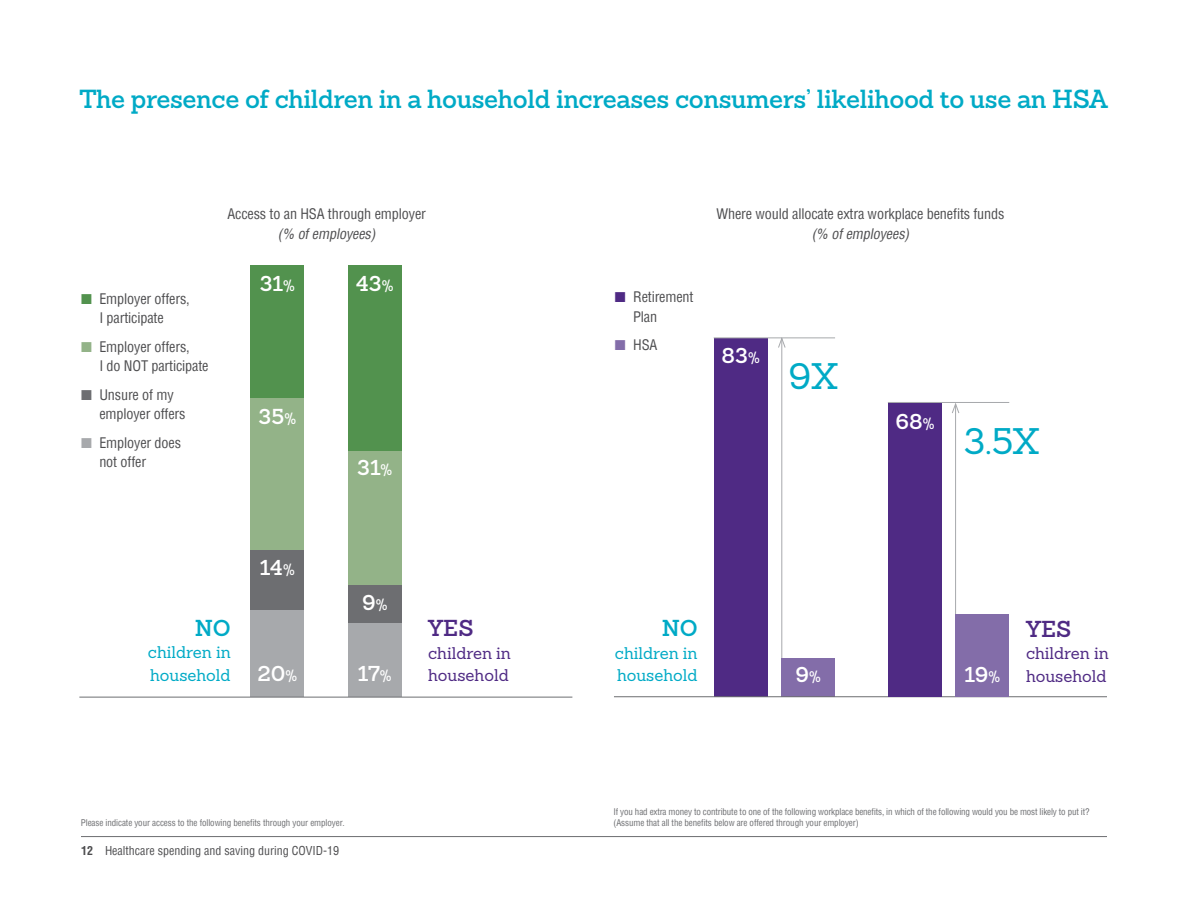
<style>
.page{position:relative;width:1188px;height:918px;background:#fff}
.page>*{position:absolute;margin:0;border:0;box-sizing:border-box;transform-origin:0 0}
.t1{font:36px "Sanchez Slab";color:#00aac6}
.t2{font:600 25.5px "Sanchez Slab";letter-spacing:-.015em;color:#00aac6}
.t3{font:600 22.5px "Sanchez Slab";color:#4f2a84}
.t4{font:600 22.5px "Sanchez Slab";color:#00aac6}
.t5{font:600 21px "Sanchez Slab";color:#fff}
.t6{font:16.5px/22.5px "Sanchez Slab";color:#00aac6}
.t7{font:16.5px/22.5px "Sanchez Slab";color:#4f2a84}
.t8{font:condensed 14.25px/19.5px "Helvetica";letter-spacing:-.01em;color:#4d4d4f}
.t9{font:italic condensed 14.25px "Helvetica";color:#4d4d4f}
.t10{font:condensed 12px "Helvetica";color:#4d4d4f}
.t11{font:condensed 9px/10.5px "Helvetica";letter-spacing:-.01em;color:#6d6e71}
.s1{color:#52924e}
.s2{color:#93b388}
.s3{color:#6d6e71}
.s4{color:#a7a9ac}
.s5{font-size:15px}
.s6{font-family:"Helvetica LT Std";font-weight:700}
.s7{color:#4f2a84}
.s8{color:#836da9}
</style>
<div class="page">
<hr style="left:1187px;top:0;width:1px;height:381px;background:#d1d3d4">
<hr style="left:81px;top:836px;width:1026px;height:1px;background:#6d6e71">
<div style="left:250px;top:265px;width:54px;height:134px;background:#52924e"></div>
<div style="left:250px;top:399px;width:54px;height:151px;background:#93b388"></div>
<div style="left:250px;top:550px;width:54px;height:61px;background:#6d6e71"></div>
<div style="left:250px;top:611px;width:54px;height:86px;background:#a7a9ac"></div>
<div style="left:348px;top:265px;width:54px;height:186px;background:#52924e"></div>
<div style="left:348px;top:451px;width:54px;height:134px;background:#93b388"></div>
<div style="left:348px;top:585px;width:54px;height:38px;background:#6d6e71"></div>
<div style="left:348px;top:623px;width:54px;height:74px;background:#a7a9ac"></div>
<hr style="left:79px;top:697px;width:493px;height:1px;background:#6d6e71">
<div style="left:714px;top:338px;width:54px;height:359px;background:#4f2a84"></div>
<hr style="left:781px;top:338px;width:1px;height:321px;background:#a7a9ac">
<svg style="left:778px;top:337px;width:8px;height:12px"></svg>
<div style="left:781px;top:658px;width:54px;height:39px;background:#836da9"></div>
<hr style="left:714px;top:338px;width:121px;height:1px;background:#a7a9ac">
<hr style="left:614px;top:696px;width:493px;height:1px;background:#6d6e71">
<hr style="left:955px;top:404px;width:1px;height:210px;background:#a7a9ac">
<svg style="left:952px;top:403px;width:8px;height:10px"></svg>
<div style="left:955px;top:614px;width:54px;height:83px;background:#836da9"></div>
<div style="left:888px;top:403px;width:54px;height:294px;background:#4f2a84"></div>
<hr style="left:888px;top:402px;width:121px;height:1px;background:#a7a9ac">
<h2 class="t2" style="left:79px;top:81px;width:1030px">The presence of children in a household increases consumers’ likelihood to use an HSA</h2>
<h3 class="t8" style="left:81px;top:288px;width:110px;text-align:center"><span class="s1">■</span> Employer offers,<br>I participate</h3>
<h3 class="t8" style="left:99px;top:336px;width:111px;text-indent:-18px"><span class="s2">■</span> Employer offers,<br>I do NOT participate</h3>
<h3 class="t8" style="left:99px;top:384px;width:88px;text-indent:-18px"><span class="s3">■</span> Unsure of my employer offers</h3>
<h3 class="t8" style="left:99px;top:432px;width:83px;text-indent:-18px"><span class="s4">■</span> Employer does not offer</h3>
<h3 class="t8" style="left:227px;top:204px;width:200px">Access to an HSA through employer</h3>
<h3 class="t9" style="left:278px;top:224px;width:102px">(% ofemployees)</h3>
<h3 class="t5" style="left:260px;top:269px;width:37px">31<span class="s5">%</span></h3>
<h3 class="t5" style="left:356px;top:269px;width:39px">43<span class="s5">%</span></h3>
<h3 class="t5" style="left:259px;top:402px;width:39px">35<span class="s5">%</span></h3>
<h3 class="t5" style="left:357px;top:453px;width:37px">31<span class="s5">%</span></h3>
<h3 class="t5" style="left:260px;top:553px;width:36px">14<span class="s5">%</span></h3>
<h3 class="t5" style="left:362px;top:588px;width:27px">9<span class="s5">%</span></h3>
<h3 class="t4" style="left:195px;top:613px;width:37px">NO</h3>
<h3 class="t6" style="left:148px;top:641px;width:84px">children in household</h3>
<h3 class="t5" style="left:257px;top:659px;width:41px">20<span class="s5">%</span></h3>
<h3 class="t5" style="left:358px;top:659px;width:35px">17<span class="s5">%</span></h3>
<h3 class="t3" style="left:428px;top:613px;width:47px">YES</h3>
<h3 class="t7" style="left:428px;top:641px;width:84px">children in household</h3>
<p class="t11" style="left:81px;top:817px;width:265px">Please indicate your access to the following benefits through your employer.</p>
<h3 class="t10" style="left:81px;top:843px;width:260px"><span class="s6">12</span> Healthcare spending and saving during COVID-19</h3>
<h3 class="t8" style="left:633px;top:287px;width:62px;text-indent:-18px"><span class="s7">■</span> Retirement<br>Plan</h3>
<h3 class="t8" style="left:615px;top:335px;width:44px"><span class="s8">■</span> HSA</h3>
<h3 class="t8" style="left:716px;top:204px;width:290px">Where would allocate extra workplace benefits funds</h3>
<h3 class="t9" style="left:812px;top:225px;width:102px">(% ofemployees)</h3>
<h3 class="t5" style="left:722px;top:341px;width:40px">83<span class="s5">%</span></h3>
<h1 class="t1" style="left:789px;top:352px;width:51px">9X</h1>
<h3 class="t5" style="left:895px;top:407px;width:41px">68<span class="s5">%</span></h3>
<h1 class="t1" style="left:964px;top:418px;width:77px">3.5X</h1>
<h3 class="t4" style="left:662px;top:613px;width:37px">NO</h3>
<h3 class="t6" style="left:615px;top:641px;width:84px">children in household</h3>
<h3 class="t5" style="left:796px;top:660px;width:27px">9<span class="s5">%</span></h3>
<h3 class="t5" style="left:964px;top:660px;width:37px">19<span class="s5">%</span></h3>
<h3 class="t3" style="left:1026px;top:614px;width:47px">YES</h3>
<h3 class="t7" style="left:1026px;top:642px;width:84px">children in household</h3>
<p class="t11" style="left:613px;top:807px;width:478px">If you had extra money to contribute to one of the following workplace benefits, in which of the following would you be most likely to put it? (Assume that all the benefits below are offered through your employer)</p>
</div>
